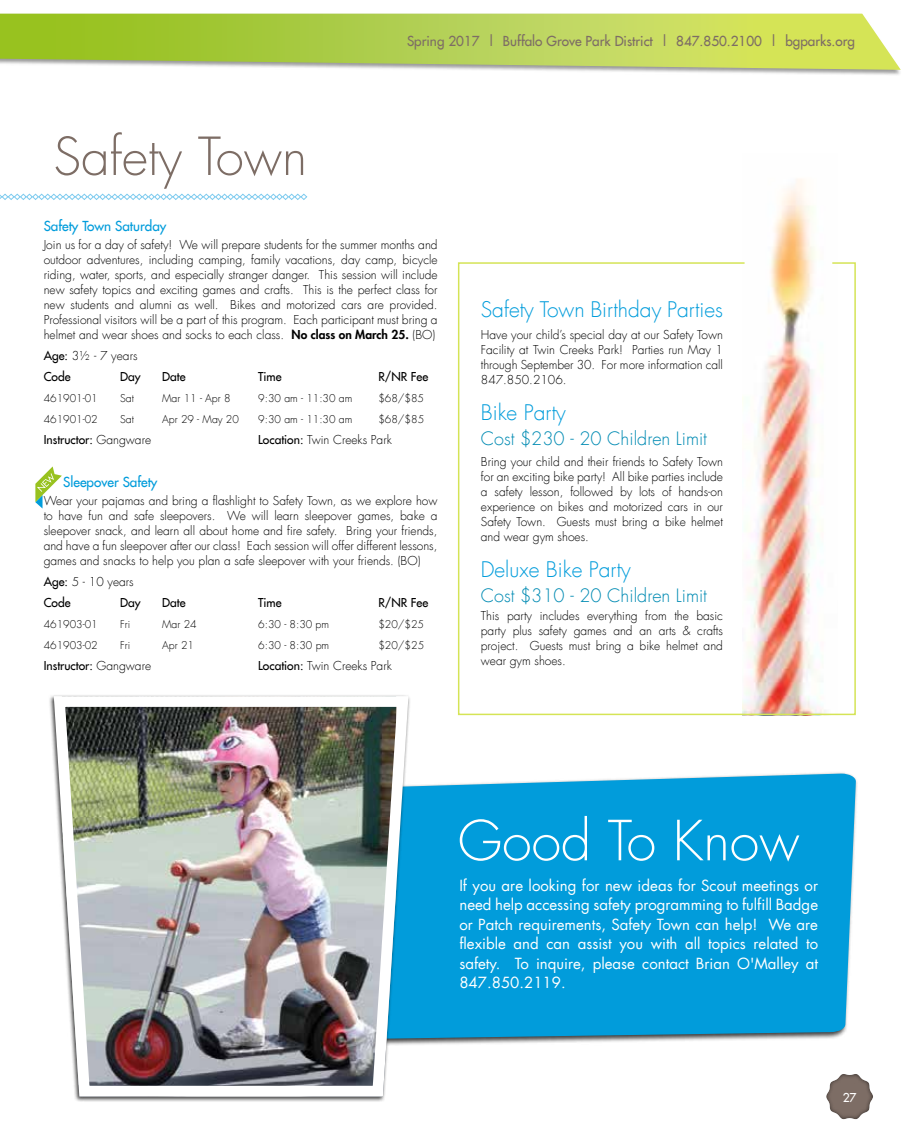
<style>
.page{position:relative;width:905px;height:1148px;background:#fff}
.page>*{position:absolute;margin:0;border:0;box-sizing:border-box;transform-origin:0 0}
.t1{font:300 53.85px "Futura LT";color:#fff}
.t2{font:300 51px "Futura LT";color:#7d6d65}
.t3{font:300 21px "Futura LT";color:#019cdb}
.t4{font:300 18px "Futura LT";color:#008bb3}
.t5{font:15px/19.5px "Futura LT";color:#fff;text-align:justify}
.t6{font:13.5px "Futura LT";color:#7d6d65}
.t7{font:13.5px "Futura LT";color:#019cdb}
.t8{font:300 12px/15px "Futura LT";color:#000;text-align:justify}
.t9{font:12px "Futura LT";color:#000}
.t10{font:12px "Futura LT";color:#fff}
.t11{font:300 10.5px "Futura LT";color:#000}
.s1{font-weight:800}
.s2{font-weight:400}
.s3{font-weight:300}
</style>
<div class="page">
<img style="left:771px;top:179px;width:45px;height:82px">
<div style="left:325px;top:771px;width:533px;height:275px;background:#000;opacity:.75"></div>
<div style="left:414px;top:773px;width:441px;height:266px;background:#019cdb"></div>
<div style="left:824px;top:1073px;width:49px;height:48px;background:#000;opacity:.75"></div>
<div style="left:0;top:13px;width:901px;height:63px;background:#000;opacity:.4"></div>
<svg style="left:0;top:14px;width:900px;height:56px;background:#bad35a"></svg>
<svg style="left:0;top:193px;width:307px;height:7px"></svg>
<svg style="left:457px;top:261px;width:399px;height:455px"></svg>
<img style="left:49px;top:695px;width:365px;height:407px">
<svg style="left:35px;top:466px;width:27px;height:42px"></svg>
<h2 class="t2" style="left:53px;top:125px;width:255px">Safety Town</h2>
<p class="t6" style="left:407px;top:32px;width:449px">Spring 2017 | Buffalo Grove Park District | 847.850.2100 | bgparks.org</p>
<p class="t7" style="left:44px;top:217px;width:124px">Safety Town Saturday</p>
<p class="t8" style="left:44px;top:237px;width:395px">Join us for a day of safety! We will prepare students for the summer months and outdoor adventures, including camping, family vacations, day camp, bicycle riding, water, sports, and especially stranger danger. This session will include new safety topics and exciting games and crafts. This is the perfect class for new students and alumni as well. Bikes and motorized cars are provided.<br>Professional visitors will be a part of this program. Each participant must bring a helmet and wear shoes and socks to each class. <span class="s1">No class on March 25.</span> (BO)</p>
<p class="t8" style="left:44px;top:345px;width:95px;line-height:21px"><span class="s2">Age:</span> 3½ - 7 years<br><span class="s2">Code</span></p>
<p class="t9" style="left:120px;top:369px;width:22px">Day</p>
<p class="t9" style="left:162px;top:369px;width:25px">Date</p>
<p class="t9" style="left:258px;top:369px;width:25px">Time</p>
<p class="t9" style="left:378px;top:369px;width:51px">R/NR Fee</p>
<p class="t11" style="left:44px;top:392px;width:56px">461901-01</p>
<p class="t11" style="left:120px;top:392px;width:15px">Sat</p>
<p class="t11" style="left:162px;top:392px;width:70px">Mar 11 - Apr 8</p>
<p class="t11" style="left:258px;top:392px;width:96px">9:30 am - 11:30 am</p>
<p class="t11" style="left:378px;top:392px;width:47px">$68/$85</p>
<p class="t11" style="left:44px;top:413px;width:56px">461901-02</p>
<p class="t11" style="left:120px;top:413px;width:15px">Sat</p>
<p class="t11" style="left:162px;top:413px;width:78px">Apr 29 - May 20</p>
<p class="t11" style="left:258px;top:413px;width:96px">9:30 am - 11:30 am</p>
<p class="t11" style="left:378px;top:413px;width:47px">$68/$85</p>
<p class="t9" style="left:44px;top:432px;width:109px">Instructor: <span class="s3">Gangware</span></p>
<p class="t8" style="left:258px;top:432px;width:135px"><span class="s2">Location:</span> Twin Creeks Park</p>
<p class="t7" style="left:63px;top:473px;width:96px">Sleepover Safety</p>
<p class="t8" style="left:44px;top:493px;width:395px">Wear your pajamas and bring a flashlight to Safety Town, as we explore how to have fun and safe sleepovers. We will learn sleepover games, bake a sleepover snack, and learn all about home and fire safety. Bring your friends, and have a fun sleepover after our class! Each session will offer different lessons, games and snacks to help you plan a safe sleepover with your friends. (BO)</p>
<p class="t8" style="left:44px;top:571px;width:92px;line-height:21px"><span class="s2">Age:</span> 5 - 10 years<br><span class="s2">Code</span></p>
<p class="t9" style="left:120px;top:595px;width:22px">Day</p>
<p class="t9" style="left:162px;top:595px;width:25px">Date</p>
<p class="t9" style="left:258px;top:595px;width:25px">Time</p>
<p class="t9" style="left:378px;top:595px;width:51px">R/NR Fee</p>
<p class="t11" style="left:44px;top:618px;width:56px">461903-01</p>
<p class="t11" style="left:120px;top:618px;width:12px">Fri</p>
<p class="t11" style="left:162px;top:618px;width:36px">Mar 24</p>
<p class="t11" style="left:258px;top:618px;width:72px">6:30 - 8:30 pm</p>
<p class="t11" style="left:378px;top:618px;width:47px">$20/$25</p>
<p class="t11" style="left:44px;top:639px;width:56px">461903-02</p>
<p class="t11" style="left:120px;top:639px;width:12px">Fri</p>
<p class="t11" style="left:162px;top:639px;width:33px">Apr 21</p>
<p class="t11" style="left:258px;top:639px;width:72px">6:30 - 8:30 pm</p>
<p class="t11" style="left:378px;top:639px;width:47px">$20/$25</p>
<p class="t9" style="left:44px;top:658px;width:109px">Instructor: <span class="s3">Gangware</span></p>
<p class="t8" style="left:258px;top:658px;width:135px"><span class="s2">Location:</span> Twin Creeks Park</p>
<h3 class="t3" style="left:481px;top:296px;width:243px">Safety Town Birthday Parties</h3>
<p class="t8" style="left:481px;top:328px;width:243px">Have your child’s special day at our Safety Town Facility at Twin Creeks Park! Parties run May 1 through September 30. For more information call 847.850.2106.</p>
<h3 class="t3" style="left:481px;top:399px;width:86px">Bike Party</h3>
<h3 class="t4" style="left:481px;top:428px;width:228px">Cost $230 - 20 Children Limit</h3>
<p class="t8" style="left:481px;top:455px;width:243px">Bring your child and their friends to Safety Town for an exciting bike party! All bike parties include a safety lesson, followed by lots of hands-on experience on bikes and motorized cars in our Safety Town. Guests must bring a bike helmet and wear gym shoes.</p>
<h3 class="t3" style="left:481px;top:556px;width:151px">Deluxe Bike Party</h3>
<h3 class="t4" style="left:481px;top:585px;width:228px">Cost $310 - 20 Children Limit</h3>
<p class="t8" style="left:481px;top:609px;width:243px">This party includes everything from the basic party plus safety games and an arts &amp; crafts project. Guests must bring a bike helmet and wear gym shoes.</p>
<h1 class="t1" style="left:458px;top:808px;width:343px">Good To Know</h1>
<p class="t5" style="left:459px;top:875px;width:360px">If you are looking for new ideas for Scout meetings or need help accessing safety programming to fulfill Badge or Patch requirements, Safety Town can help! We are flexible and can assist you with all topics related to safety. To inquire, please contact Brian O'Malley at 847.850.2119.</p>
<p class="t10" style="left:842px;top:1089px;width:15px">27</p>
</div>
